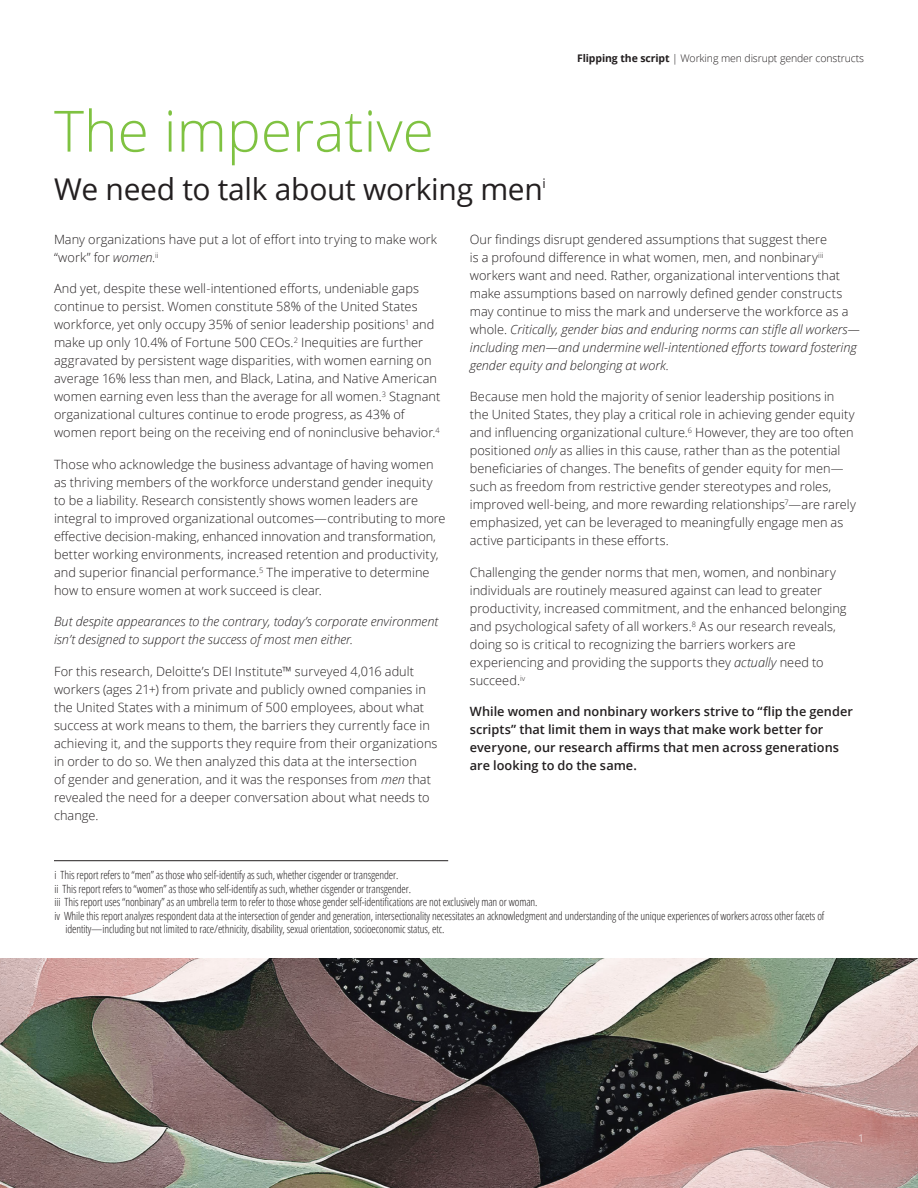
<style>
.page{position:relative;width:918px;height:1188px;background:#fff}
.page>*{position:absolute;margin:0;border:0;box-sizing:border-box;transform-origin:0 0}
.Folio__7_9_5pt{font:300 57px "Open Sans";color:#7fc241}
.Folio__7_9_5pt-2{font:30px "Open Sans";letter-spacing:-.01em;color:#231f20}
.Folio__7_9_5pt-3{font:13.05px "Open Sans";color:#231f20}
.Folio__7_9_5pt-4{font:300 12.75px/18px "Open Sans";letter-spacing:.005em;color:#231f20}
.Folio__7_9_5pt-5{font:600 12.75px/18px "Open Sans";letter-spacing:.005em;color:#231f20}
.Folio__7_9_5pt-6{font:italic 300 12.75px/18px "Open Sans";color:#231f20}
.Folio__7_9_5pt-7{font:300 condensed 11.25px/13.5px "Open Sans";letter-spacing:-.01em;color:#231f20}
.t1{font:300 10.5px "Open Sans";letter-spacing:-.01em;color:#231f20}
.Body_copy__8_5_12pt{font:300 10.5px "Open Sans";color:#fff}
.s1{font-weight:700}
.s2{font-style:italic}
</style>
<div class="page">
<img style="left:0;top:958px;width:918px;height:230px">
<hr style="left:54px;top:860px;width:394px;height:1px;background:#231f20">
<p class="Folio__7_9_5pt" style="left:54px;top:92px;width:381px">The imperative</p>
<p class="Folio__7_9_5pt-2" style="left:54px;top:168px;width:490px">We need to talk about working men</p>
<p class="Folio__7_9_5pt-3" style="left:543px;top:174px;width:5px">i</p>
<p class="t1" style="left:577px;top:51px;width:288px"><span class="s1">Flipping the script</span> | Working men disrupt gender constructs</p>
<p class="Folio__7_9_5pt-4" style="left:54px;top:230px;width:385px">Many organizations have put a lot of effort into trying to make work “work” for <span class="s2">women</span>.<sup>ii</sup></p>
<p class="Folio__7_9_5pt-4" style="left:54px;top:279px;width:388px">And yet, despite these well-intentioned efforts, undeniable gaps continue to persist. Women constitute 58% of the United States workforce, yet only occupy 35% of senior leadership positions<sup>1</sup> and make up only 10.4% of Fortune 500 CEOs.<sup>2</sup> Inequities are further aggravated by persistent wage disparities, with women earning on average 16% less than men, and Black, Latina, and Native American women earning even less than the average for all women.<sup>3</sup> Stagnant organizational cultures continue to erode progress, as 43% of women report being on the receiving end of noninclusive behavior.<sup>4</sup></p>
<p class="Folio__7_9_5pt-4" style="left:54px;top:455px;width:393px">Those who acknowledge the business advantage of having women as thriving members of the workforce understand gender inequity to be a liability. Research consistently shows women leaders are integral to improved organizational outcomes—contributing to more effective decision-making, enhanced innovation and transformation, better working environments, increased retention and productivity, and superior financial performance.<sup>5</sup> The imperative to determine how to ensure women at work succeed is clear.</p>
<p class="Folio__7_9_5pt-6" style="left:54px;top:612px;width:386px">But despite appearances to the contrary, today’s corporate environment isn’t designed to support the success of most men either.</p>
<p class="Folio__7_9_5pt-4" style="left:54px;top:662px;width:385px">For this research, Deloitte’s DEI Institute™ surveyed 4,016 adult workers (ages 21+) from private and publicly owned companies in the United States with a minimum of 500 employees, about what success at work means to them, the barriers they currently face in achieving it, and the supports they require from their organizations in order to do so. We then analyzed this data at the intersection<br>of gender and generation, and it was the responses from <span class="s2">men</span> that revealed the need for a deeper conversation about what needs to change.</p>
<p class="Folio__7_9_5pt-4" style="left:470px;top:230px;width:392px">Our findings disrupt gendered assumptions that suggest there<br>is a profound difference in what women, men, and nonbinary<sup>iii </sup>workers want and need. Rather, organizational interventions that make assumptions based on narrowly defined gender constructs may continue to miss the mark and underserve the workforce as a whole. <span class="s2">Critically, gender bias and enduring norms can stifle all workers— including men—and undermine well-intentioned efforts toward fostering gender equity and belonging at work.</span></p>
<p class="Folio__7_9_5pt-4" style="left:470px;top:387px;width:388px">Because men hold the majority of senior leadership positions in the United States, they play a critical role in achieving gender equity and influencing organizational culture.<sup>6</sup> However, they are too often positioned <span class="s2">only</span> as allies in this cause, rather than as the potential beneficiaries of changes. The benefits of gender equity for men— such as freedom from restrictive gender stereotypes and roles, improved well-being, and more rewarding relationships<sup>7</sup>—are rarely emphasized, yet can be leveraged to meaningfully engage men as active participants in these efforts.</p>
<p class="Folio__7_9_5pt-4" style="left:470px;top:563px;width:378px">Challenging the gender norms that men, women, and nonbinary individuals are routinely measured against can lead to greater productivity, increased commitment, and the enhanced belonging and psychological safety of all workers.<sup>8</sup> As our research reveals, doing so is critical to recognizing the barriers workers are experiencing and providing the supports they <span class="s2">actually</span> need to succeed.<sup>iv</sup></p>
<p class="Folio__7_9_5pt-5" style="left:470px;top:702px;width:385px">While women and nonbinary workers strive to “flip the gender scripts” that limit them in ways that make work better for everyone, our research affirms that men across generations are looking to do the same.</p>
<p class="Folio__7_9_5pt-7" style="left:55px;top:868px;width:345px">i This report refers to “men” as those who self-identify as such, whether cisgender or transgender.</p>
<p class="Folio__7_9_5pt-7" style="left:55px;top:881px;width:358px">ii This report refers to “women” as those who self-identify as such, whether cisgender or transgender.</p>
<p class="Folio__7_9_5pt-7" style="left:55px;top:895px;width:485px">iii This report uses “nonbinary” as an umbrella term to refer to those whose gender self-identifications are not exclusively man or woman.</p>
<p class="Folio__7_9_5pt-7" style="left:65px;top:908px;width:761px;text-indent:-11px">iv While this report analyzes respondent data at the intersection of gender and generation, intersectionality necessitates an acknowledgment and understanding of the unique experiences of workers across other facets of identity—including but not limited to race/ethnicity, disability, sexual orientation, socioeconomic status, etc.</p>
<p class="Body_copy__8_5_12pt" style="left:858px;top:1131px;width:7px">1</p>
</div>
